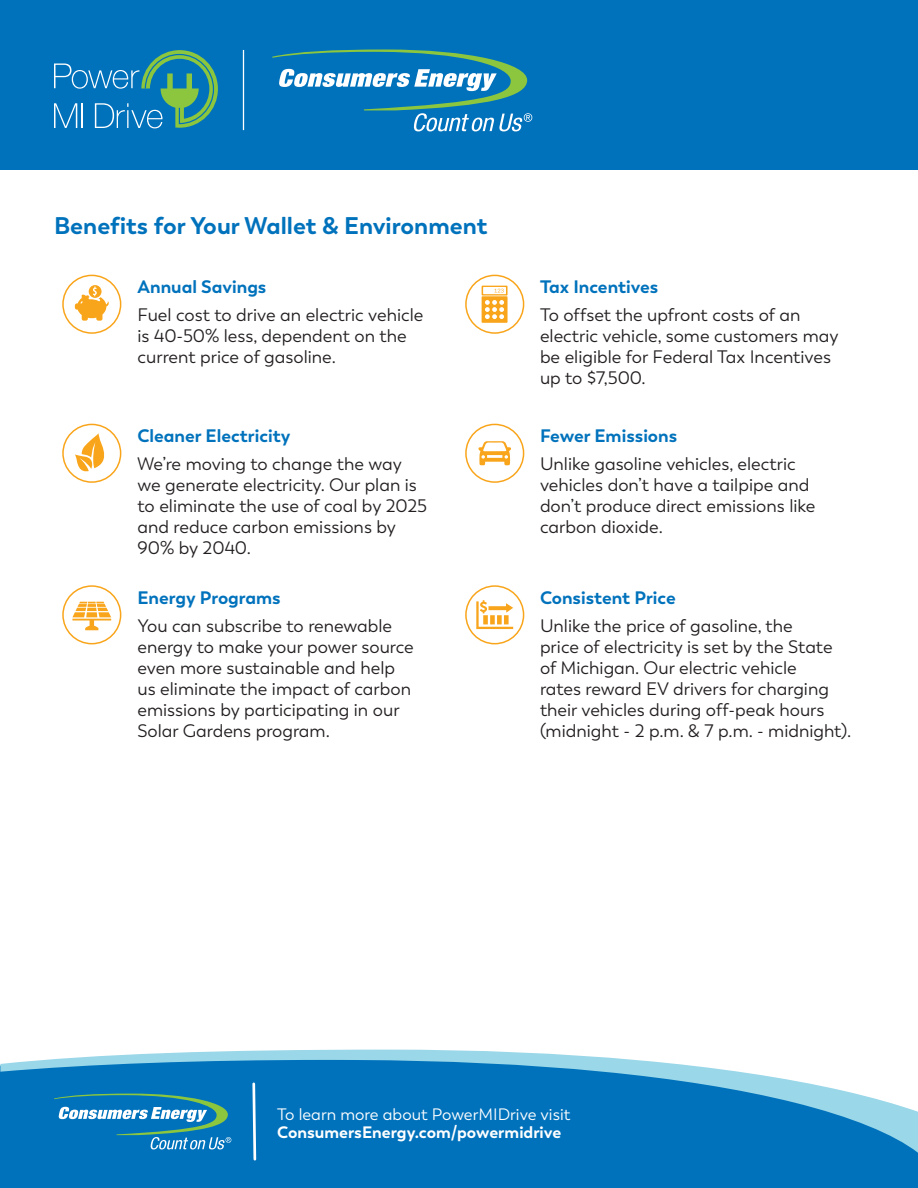
<style>
.page{position:relative;width:918px;height:1188px;background:#fff}
.page>*{position:absolute;margin:0;border:0;box-sizing:border-box;transform-origin:0 0}
.t1{font:700 24px "Boston";color:#0072bc}
.t2{font:18px/21px "Boston";color:#231f20}
.t3{font:700 18px "Boston";color:#0072bc}
.t4{font:16.5px "Boston";color:#fff}
.t5{font:700 16.5px "Boston";color:#fff}
</style>
<div class="page">
<div style="left:0;top:0;width:918px;height:170px;background:#0072bc"></div>
<div style="left:0;top:1153px;width:918px;height:35px;background:#0072bc"></div>
<svg style="left:0;top:1050px;width:918px;height:103px;background:#3893cb"></svg>
<svg style="left:54px;top:1094px;width:177px;height:55px;background:#2c8aba"></svg>
<svg style="left:251px;top:1081px;width:7px;height:81px"></svg>
<svg style="left:54px;top:50px;width:164px;height:78px"></svg>
<hr style="left:243px;top:50px;width:1px;height:80px;background:#fff">
<svg style="left:272px;top:50px;width:260px;height:81px"></svg>
<div style="left:62px;top:275px;width:59px;height:59px;border:2px solid #f9a51b;border-radius:50%"></div>
<svg style="left:75px;top:285px;width:34px;height:36px"></svg>
<div style="left:62px;top:424px;width:59px;height:59px;border:2px solid #f9a51b;border-radius:50%"></div>
<svg style="left:75px;top:433px;width:30px;height:39px"></svg>
<div style="left:465px;top:275px;width:59px;height:59px;border:2px solid #f9a51b;border-radius:50%"></div>
<svg style="left:482px;top:286px;width:26px;height:37px"></svg>
<div style="left:62px;top:585px;width:59px;height:59px;border:2px solid #f9a51b;border-radius:50%"></div>
<svg style="left:72px;top:602px;width:39px;height:28px"></svg>
<div style="left:465px;top:585px;width:59px;height:59px;border:2px solid #f9a51b;border-radius:50%"></div>
<svg style="left:476px;top:600px;width:37px;height:29px"></svg>
<div style="left:465px;top:424px;width:59px;height:59px;border:2px solid #f9a51b;border-radius:50%"></div>
<svg style="left:478px;top:441px;width:33px;height:24px"></svg>
<p class="t1" style="left:54px;top:211px;width:435px">Benefits for Your Wallet &amp; Environment</p>
<p class="t3" style="left:138px;top:276px;width:130px">Annual Savings</p>
<p class="t2" style="left:138px;top:305px;width:287px">Fuel cost to drive an electric vehicle is 40-50% less, dependent on the current price of gasoline.</p>
<p class="t3" style="left:138px;top:425px;width:154px">Cleaner Electricity</p>
<p class="t2" style="left:138px;top:454px;width:291px">We’re moving to change the way we generate electricity. Our plan is to eliminate the use of coal by 2025 and reduce carbon emissions by<br>90% by 2040.</p>
<p class="t3" style="left:138px;top:587px;width:145px">Energy Programs</p>
<p class="t2" style="left:138px;top:615px;width:278px">You can subscribe to renewable energy to make your power source even more sustainable and help us eliminate the impact of carbon emissions by participating in our<br>Solar Gardens program.</p>
<p class="t3" style="left:540px;top:276px;width:120px">Tax Incentives</p>
<p class="t2" style="left:540px;top:305px;width:300px">To offset the upfront costs of an electric vehicle, some customers may be eligible for Federal Tax Incentives up to $7,500.</p>
<p class="t3" style="left:540px;top:425px;width:139px">Fewer Emissions</p>
<p class="t2" style="left:540px;top:454px;width:277px">Unlike gasoline vehicles, electric vehicles don’t have a tailpipe and don’t produce direct emissions like carbon dioxide.</p>
<p class="t3" style="left:540px;top:587px;width:137px">Consistent Price</p>
<p class="t2" style="left:540px;top:615px;width:313px">Unlike the price of gasoline, the<br>price of electricity is set by the State of Michigan. Our electric vehicle<br>rates reward EV drivers for charging their vehicles during off-peak hours (midnight - 2 p.m. &amp; 7 p.m. - midnight).</p>
<p class="t4" style="left:277px;top:1105px;width:295px">To learn more about PowerMIDrive visit</p>
<p class="t5" style="left:277px;top:1122px;width:286px">ConsumersEnergy.com/powermidrive</p>
</div>
